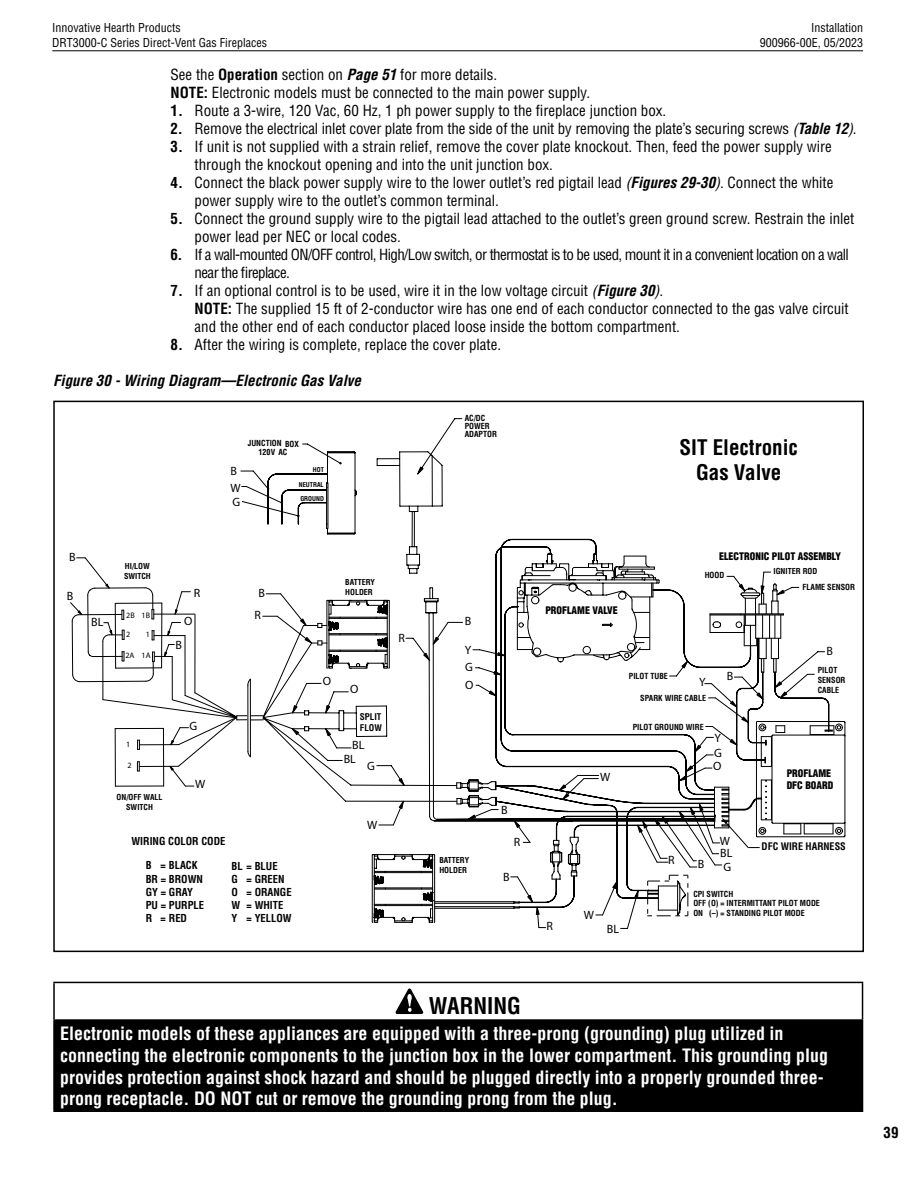
<style>
.page{position:relative;width:918px;height:1188px;background:#fff}
.page>*{position:absolute;margin:0;border:0;box-sizing:border-box;transform-origin:0 0}
.t1{font:700 condensed 22.5px "Helvetica";color:#000}
.t2{font:700 condensed 21px/25.2px "Helvetica";color:#000;text-align:center}
.t3{font:700 condensed 18px/21.6px "Helvetica";color:#fff}
.t4{font:condensed 15px/18px "Helvetica";color:#000}
.t5{font:condensed 15px/18px "Helvetica";letter-spacing:-.04em;color:#000}
.t6{font:italic 700 condensed 15px "Helvetica";color:#000}
.t7{font:700 condensed 15px "Helvetica";color:#000}
.t8{font:condensed 12px/15px "Helvetica";color:#000;text-align:right}
.t9{font:12px/17.2px "Myriad Pro";color:#000}
.t10{font:700 condensed 10.8px/13.2px "Helvetica";color:#000}
.t11{font:900 condensed 10.2px/12px "Helvetica";color:#000}
.t12{font:700 condensed 10.2px "Helvetica";color:#000}
.t13{font:700 condensed 9px/10.8px "Helvetica";color:#000}
.t14{font:700 condensed 8.1px/9.6px "Helvetica";color:#000}
.t15{font:8.1px "Myriad Pro";color:#000}
.t16{font:700 condensed 6.6px/13.6px "Helvetica";color:#000}
.s1{font-weight:700}
.s2{font-weight:700;font-style:italic}
.s3{font-style:italic}
</style>
<div class="page">
<hr style="left:52px;top:50px;width:811px;height:1px;background:#000">
<div style="left:54px;top:1020px;width:809px;height:91px;background:#000"></div>
<hr style="left:53px;top:982px;width:810px;height:1px;background:#000">
<hr style="left:53px;top:983px;width:2px;height:36px;background:#000">
<hr style="left:862px;top:983px;width:1px;height:36px;background:#000">
<hr style="left:53px;top:1019px;width:810px;height:2px;background:#000">
<hr style="left:53px;top:1021px;width:2px;height:89px;background:#000">
<hr style="left:53px;top:1110px;width:810px;height:2px;background:#000">
<svg style="left:393px;top:983px;width:34px;height:32px"></svg>
<svg style="left:71px;top:539px;width:775px;height:390px"></svg>
<svg style="left:376px;top:418px;width:87px;height:156px"></svg>
<svg style="left:240px;top:443px;width:126px;height:273px"></svg>
<p class="t8" style="left:52px;top:20px;width:216px;text-align:left">Innovative Hearth Products<br>DRT3000-C Series Direct-Vent Gas Fireplaces</p>
<p class="t8" style="left:760px;top:20px;width:105px">Installation<br>900966-00E, 05/2023</p>
<p class="t4" style="left:171px;top:65px;width:421px">See the <span class="s1">Operation</span> section on <span class="s2">Page 51</span> for more details.<br><span class="s1">NOTE:</span> Electronic models must be connected to the main power supply.</p>
<p class="t4" style="left:171px;top:101px;width:497px"><span class="s1">1.</span> Route a 3-wire, 120 Vac, 60 Hz, 1 ph power supply to the fireplace junction box.</p>
<p class="t4" style="left:171px;top:119px;width:688px"><span class="s1">2.</span> Remove the electrical inlet cover plate from the side of the unit by removing the plate’s securing screws <span class="s3">(</span><span class="s2">Table 12</span><span class="s3">)</span>.</p>
<p class="t4" style="left:195px;top:137px;width:639px;text-indent:-24px"><span class="s1">3.</span> If unit is not supplied with a strain relief, remove the cover plate knockout. Then, feed the power supply wire through the knockout opening and into the unit junction box.</p>
<p class="t4" style="left:195px;top:173px;width:640px;text-indent:-24px"><span class="s1">4.</span> Connect the black power supply wire to the lower outlet’s red pigtail lead <span class="s3">(</span><span class="s2">Figures 29-30</span><span class="s3">)</span>. Connect the white power supply wire to the outlet’s common terminal.</p>
<p class="t4" style="left:195px;top:209px;width:661px;text-indent:-24px"><span class="s1">5.</span> Connect the ground supply wire to the pigtail lead attached to the outlet’s green ground screw. Restrain the inlet power lead per NEC or local codes.</p>
<p class="t5" style="left:195px;top:245px;width:656px;text-indent:-24px"><span class="s1">6.</span> If a wall-mounted ON/OFF control, High/Low switch, or thermostat is to be used, mount it in a convenient location on a wall near the fireplace.</p>
<p class="t4" style="left:195px;top:281px;width:656px;text-indent:-24px"><span class="s1">7.</span> If an optional control is to be used, wire it in the low voltage circuit <span class="s3">(</span><span class="s2">Figure 30</span><span class="s3">)</span>.<br><span class="s1">NOTE:</span> The supplied 15 ft of 2-conductor wire has one end of each conductor connected to the gas valve circuit and the other end of each conductor placed loose inside the bottom compartment.</p>
<p class="t4" style="left:171px;top:335px;width:332px"><span class="s1">8.</span> After the wiring is complete, replace the cover plate.</p>
<p class="t6" style="left:53px;top:371px;width:310px">Figure 30 - Wiring Diagram—Electronic Gas Valve</p>
<p class="t14" style="left:248px;top:439px;width:53px;line-height:8.2px;text-align:center">JUNCTION BOX<br>120V AC</p>
<p class="t9" style="left:230px;top:462px;width:12px">B<br>W</p>
<p class="t9" style="left:232px;top:493px;width:9px">G</p>
<p class="t16" style="left:313px;top:463px;width:13px">HOT</p>
<p class="t16" style="left:299px;top:478px;width:27px">NEUTRAL<br>GROUND</p>
<p class="t14" style="left:465px;top:414px;width:34px;line-height:8.1px">AC/DC<br>POWER<br>ADAPTOR</p>
<h2 class="t2" style="left:680px;top:434px;width:120px">SIT Electronic<br>Gas Valve</h2>
<p class="t9" style="left:69px;top:548px;width:8px">B</p>
<p class="t9" style="left:67px;top:588px;width:8px">B</p>
<p class="t9" style="left:91px;top:613px;width:14px">BL</p>
<p class="t11" style="left:719px;top:550px;width:123px">ELECTRONIC PILOT ASSEMBLY</p>
<p class="t14" style="left:705px;top:570px;width:21px">HOOD</p>
<p class="t14" style="left:124px;top:561px;width:28px">HI/LOW<br>SWITCH</p>
<p class="t14" style="left:773px;top:566px;width:45px">IGNITER ROD</p>
<p class="t14" style="left:345px;top:577px;width:31px">BATTERY<br>HOLDER</p>
<p class="t14" style="left:803px;top:582px;width:54px">FLAME SENSOR</p>
<p class="t9" style="left:259px;top:584px;width:8px">B</p>
<p class="t9" style="left:194px;top:584px;width:8px">R</p>
<p class="t15" style="left:126px;top:610px;width:25px">2B 1B</p>
<p class="t15" style="left:125px;top:651px;width:11px">2A</p>
<p class="t15" style="left:126px;top:629px;width:6px">2</p>
<p class="t15" style="left:146px;top:629px;width:6px">1</p>
<p class="t15" style="left:142px;top:651px;width:11px">1A</p>
<p class="t9" style="left:184px;top:612px;width:10px">O</p>
<p class="t9" style="left:175px;top:636px;width:8px">B</p>
<p class="t9" style="left:254px;top:607px;width:8px">R</p>
<p class="t9" style="left:323px;top:672px;width:10px">O</p>
<p class="t9" style="left:350px;top:680px;width:10px">O</p>
<p class="t9" style="left:398px;top:629px;width:8px">R</p>
<p class="t9" style="left:465px;top:612px;width:8px">B</p>
<p class="t9" style="left:465px;top:641px;width:10px">Y<br>G<br>O</p>
<p class="t11" style="left:545px;top:605px;width:74px">PROFLAME VALVE</p>
<p class="t14" style="left:629px;top:671px;width:41px">PILOT TUBE</p>
<p class="t9" style="left:699px;top:673px;width:8px">Y</p>
<p class="t14" style="left:640px;top:693px;width:67px">SPARK WIRE CABLE</p>
<p class="t9" style="left:727px;top:668px;width:8px">B</p>
<p class="t9" style="left:826px;top:642px;width:8px">B</p>
<p class="t14" style="left:818px;top:665px;width:29px">PILOT<br>SENSOR<br>CABLE</p>
<p class="t9" style="left:190px;top:717px;width:9px">G</p>
<p class="t13" style="left:360px;top:711px;width:24px">SPLIT<br>FLOW</p>
<p class="t14" style="left:633px;top:722px;width:72px">PILOT GROUND WIRE</p>
<p class="t15" style="left:126px;top:740px;width:6px">1</p>
<p class="t15" style="left:127px;top:761px;width:6px">2</p>
<p class="t9" style="left:195px;top:776px;width:12px">W</p>
<p class="t9" style="left:344px;top:738px;width:22px;line-height:14.1px;text-indent:9px">BL<br>BL</p>
<p class="t9" style="left:367px;top:758px;width:9px">G</p>
<p class="t9" style="left:600px;top:768px;width:12px">W</p>
<p class="t9" style="left:714px;top:730px;width:8px">Y</p>
<p class="t9" style="left:713px;top:758px;width:10px">O</p>
<p class="t9" style="left:714px;top:744px;width:9px">G</p>
<p class="t11" style="left:787px;top:768px;width:48px">PROFLAME<br>DFC BOARD</p>
<p class="t14" style="left:117px;top:792px;width:48px;text-align:center">ON/OFF WALL<br>SWITCH</p>
<p class="t9" style="left:501px;top:801px;width:8px">B</p>
<p class="t9" style="left:367px;top:816px;width:12px">W</p>
<p class="t10" style="left:131px;top:835px;width:95px">WIRING COLOR CODE</p>
<p class="t10" style="left:146px;top:859px;width:60px">B = BLACK<br>BR = BROWN<br>GY = GRAY<br>PU = PURPLE<br>R = RED</p>
<p class="t10" style="left:232px;top:859px;width:62px">BL = BLUE<br>G = GREEN<br>O = ORANGE<br>W = WHITE<br>Y = YELLOW</p>
<p class="t14" style="left:439px;top:856px;width:31px">BATTERY<br>HOLDER</p>
<p class="t9" style="left:514px;top:833px;width:8px">R</p>
<p class="t9" style="left:503px;top:868px;width:8px">B</p>
<p class="t9" style="left:546px;top:917px;width:8px">R</p>
<p class="t9" style="left:584px;top:906px;width:12px">W</p>
<p class="t9" style="left:607px;top:920px;width:14px">BL</p>
<p class="t9" style="left:668px;top:851px;width:8px">R</p>
<p class="t9" style="left:698px;top:855px;width:8px">B</p>
<p class="t9" style="left:720px;top:832px;width:12px">W</p>
<p class="t9" style="left:723px;top:859px;width:9px">G</p>
<p class="t9" style="left:720px;top:845px;width:14px">BL</p>
<p class="t12" style="left:762px;top:840px;width:86px">DFC WIRE HARNESS</p>
<p class="t14" style="left:693px;top:889px;width:128px">CPI SWITCH<br>OFF (O) = INTERMITTANT PILOT MODE<br>ON (–) = STANDING PILOT MODE</p>
<h1 class="t1" style="left:429px;top:992px;width:94px">WARNING</h1>
<p class="t3" style="left:60px;top:1023px;width:769px">Electronic models of these appliances are equipped with a three-prong (grounding) plug utilized in connecting the electronic components to the junction box in the lower compartment. This grounding plug provides protection against shock hazard and should be plugged directly into a properly grounded three&shy;prong receptacle. DO NOT cut or remove the grounding prong from the plug.</p>
<p class="t7" style="left:884px;top:1123px;width:16px">39</p>
</div>
